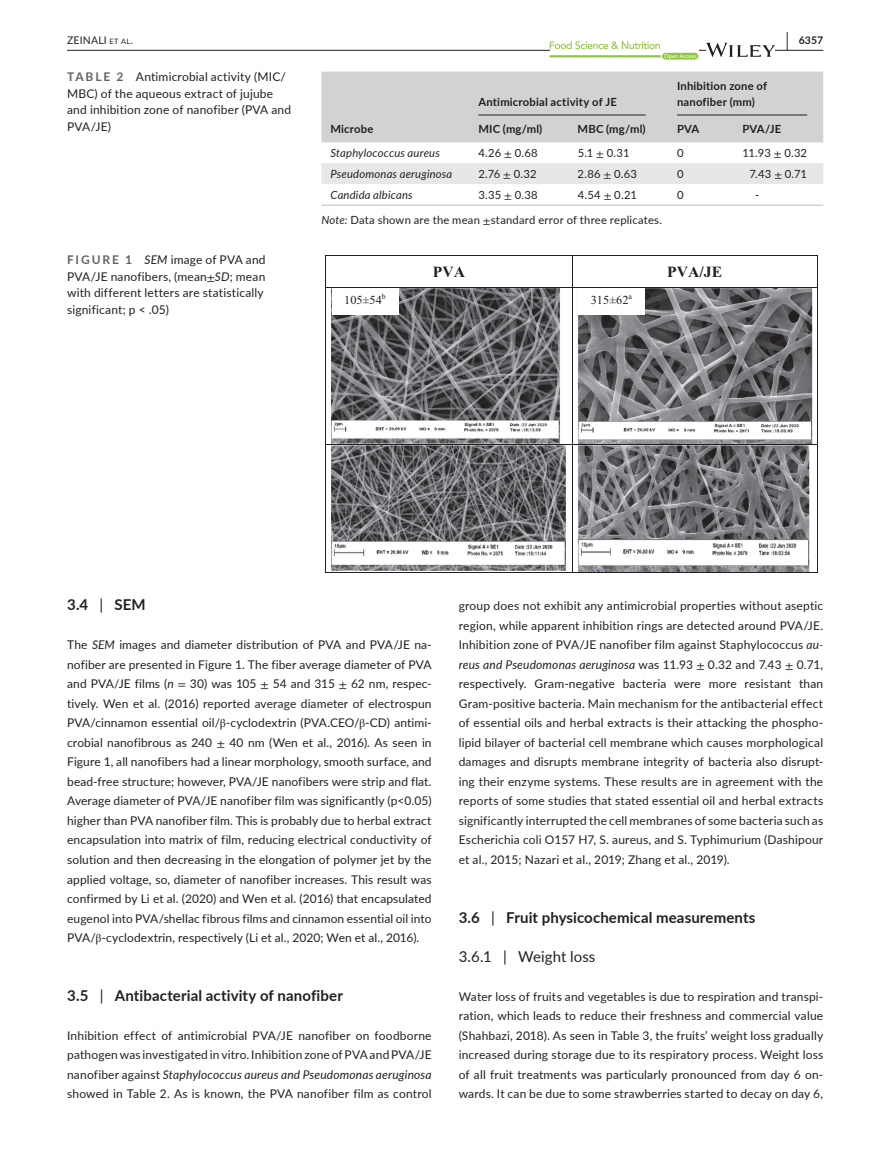
<style>
.page{position:relative;width:893px;height:1174px;background:#fff}
.page>*{position:absolute;margin:0;border:0;box-sizing:border-box;transform-origin:0 0}
.t1{font:700 19.5px "Lato";color:#231f20;scale:.48 1}
.t2{font:700 15.6px "Times New Roman";color:#231f20}
.t3{font:700 15px "Lato";letter-spacing:.005em;color:#231f20}
.t4{font:15px "Lato";letter-spacing:.005em;color:#231f20}
.t5{font:12.3px "Times New Roman";color:#231f20}
.t6{font:12px/19.5px "Lato";letter-spacing:.015em;color:#231f20;text-align:justify}
.t7{font:11.25px "Lato";letter-spacing:.015em;color:#231f20}
.t8{font:700 11.25px/15.8px "Lato";letter-spacing:.015em;color:#231f20}
.t9{font:italic 11.25px "Lato";letter-spacing:.015em;color:#231f20}
.t10{font:10.5px "Lato";letter-spacing:.015em;color:#231f20}
.t11{font:700 10.5px "Lato";color:#231f20}
.s1{font-size:7.35px}
.s2{font-weight:700;color:#636366}
.s3{font-family:"STIX"}
.s4{font-style:italic}
.s5{font-weight:400}
</style>
<div class="page">
<hr style="left:67px;top:50px;width:756px;height:1px;background:#231f20">
<svg style="left:550px;top:41px;width:148px;height:19px"></svg>
<svg style="left:706px;top:43px;width:69px;height:14px"></svg>
<div style="left:321px;top:72px;width:502px;height:70px;background:#d1d2d4"></div>
<div style="left:321px;top:163px;width:502px;height:21px;background:#e6e7e9"></div>
<hr style="left:321px;top:204px;width:148px;height:2px;background:#d1d2d4">
<hr style="left:469px;top:204px;width:100px;height:2px;background:#d1d2d4">
<hr style="left:569px;top:204px;width:99px;height:2px;background:#d1d2d4">
<hr style="left:668px;top:204px;width:65px;height:2px;background:#d1d2d4">
<hr style="left:733px;top:204px;width:90px;height:2px;background:#d1d2d4">
<hr style="left:478px;top:115px;width:168px;height:1px;background:#231f20">
<hr style="left:677px;top:115px;width:130px;height:1px;background:#231f20">
<img style="left:332px;top:289px;width:481px;height:283px">
<hr style="left:326px;top:255px;width:246px;height:1px;background:#231f20">
<hr style="left:572px;top:255px;width:245px;height:1px;background:#231f20">
<hr style="left:325px;top:255px;width:1px;height:33px;background:#231f20">
<hr style="left:572px;top:255px;width:1px;height:33px;background:#231f20">
<hr style="left:817px;top:255px;width:1px;height:33px;background:#231f20">
<hr style="left:326px;top:288px;width:246px;height:1px;background:#231f20">
<hr style="left:572px;top:288px;width:245px;height:1px;background:#231f20">
<hr style="left:325px;top:288px;width:1px;height:156px;background:#231f20">
<hr style="left:572px;top:288px;width:1px;height:156px;background:#231f20">
<hr style="left:817px;top:288px;width:1px;height:156px;background:#231f20">
<hr style="left:326px;top:444px;width:246px;height:1px;background:#231f20">
<hr style="left:572px;top:444px;width:245px;height:1px;background:#231f20">
<hr style="left:325px;top:445px;width:1px;height:127px;background:#231f20">
<hr style="left:326px;top:572px;width:246px;height:1px;background:#231f20">
<hr style="left:572px;top:445px;width:1px;height:127px;background:#231f20">
<hr style="left:572px;top:572px;width:245px;height:1px;background:#231f20">
<hr style="left:817px;top:445px;width:1px;height:127px;background:#231f20">
<div style="left:332px;top:288px;width:66px;height:27px;background:#fff"></div>
<div style="left:578px;top:288px;width:66px;height:26px;background:#fff"></div>
<h1 class="t1" style="left:786px;top:25px;width:7px">|</h1>
<p class="t10" style="left:67px;top:33px;width:67px">ZEINALI <span class="s1">et al</span>.</p>
<p class="t11" style="left:799px;top:33px;width:26px">6357</p>
<p class="t6" style="left:67px;top:68px;width:226px;line-height:16.5px;text-align:left"><span class="s2">TABLE 2</span> Antimicrobial activity (MIC/<br>MBC) of the aqueous extract of jujube and inhibition zone of nanofiber (PVA and<br>PVA/JE)</p>
<p class="t8" style="left:330px;top:121px;width:45px">Microbe</p>
<p class="t8" style="left:478px;top:93px;width:140px">Antimicrobial activity of JE</p>
<p class="t8" style="left:677px;top:77px;width:92px">Inhibition zone of nanofiber (mm)</p>
<p class="t8" style="left:478px;top:121px;width:65px">MIC (mg/ml)</p>
<p class="t8" style="left:578px;top:121px;width:70px">MBC (mg/ml)</p>
<p class="t8" style="left:677px;top:121px;width:24px">PVA</p>
<p class="t8" style="left:742px;top:121px;width:40px">PVA/JE</p>
<p class="t9" style="left:330px;top:145px;width:111px">Staphylococcus aureus</p>
<p class="t7" style="left:478px;top:145px;width:61px">4.26 <span class="s3">±</span> 0.68</p>
<p class="t7" style="left:578px;top:145px;width:53px">5.1 <span class="s3">±</span> 0.31</p>
<p class="t7" style="left:677px;top:145px;width:8px">0</p>
<p class="t7" style="left:742px;top:145px;width:66px">11.93 <span class="s3">±</span> 0.32</p>
<p class="t9" style="left:330px;top:166px;width:123px">Pseudomonas aeruginosa</p>
<p class="t7" style="left:478px;top:166px;width:60px">2.76 <span class="s3">±</span> 0.32</p>
<p class="t7" style="left:578px;top:166px;width:61px">2.86 <span class="s3">±</span> 0.63</p>
<p class="t7" style="left:677px;top:166px;width:8px">0</p>
<p class="t7" style="left:750px;top:166px;width:59px">7.43 <span class="s3">±</span> 0.71</p>
<p class="t9" style="left:330px;top:187px;width:84px">Candida albicans</p>
<p class="t7" style="left:478px;top:187px;width:61px">3.35 <span class="s3">±</span> 0.38</p>
<p class="t7" style="left:578px;top:187px;width:61px">4.54 <span class="s3">±</span> 0.21</p>
<p class="t7" style="left:677px;top:187px;width:8px">0</p>
<p class="t7" style="left:755px;top:187px;width:6px">-</p>
<p class="t7" style="left:321px;top:212px;width:342px"><span class="s4">Note:</span> Data shown are the mean <span class="s3">±</span>standard error of three replicates.</p>
<p class="t6" style="left:67px;top:251px;width:200px;line-height:16.5px;text-align:left"><span class="s2">FIGURE 1</span> <span class="s4">SEM</span> image of PVA and<br>PVA/JE nanofibers, (mean<span class="s3">±</span><span class="s4">SD</span>; mean with different letters are statistically significant; p ˂ .05)</p>
<h2 class="t2" style="left:433px;top:263px;width:34px">PVA</h2>
<h2 class="t2" style="left:667px;top:263px;width:56px">PVA/JE</h2>
<p class="t5" style="left:344px;top:292px;width:43px">105±54<sup>b</sup></p>
<p class="t5" style="left:591px;top:292px;width:43px">315±62<sup>a</sup></p>
<p class="t3" style="left:67px;top:594px;width:80px">3.4 <span class="s5">|</span> SEM</p>
<p class="t6" style="left:67px;top:635px;width:366px">The <span class="s4">SEM</span> images and diameter distribution of PVA and PVA/JE na&shy;nofiber are presented in Figure 1. The fiber average diameter of PVA and PVA/JE films (<span class="s4">n</span> <span class="s3">=</span> 30) was 105 <span class="s3">±</span> 54 and 315 <span class="s3">±</span> 62 nm, respec&shy;tively. Wen et al. (2016) reported average diameter of electrospun PVA/cinnamon essential oil/<span class="s3">β</span>-cyclodextrin (PVA.CEO/<span class="s3">β</span>-CD) antimi&shy;crobial nanofibrous as 240 <span class="s3">±</span> 40 nm (Wen et al., 2016). As seen in Figure 1, all nanofibers had a linear morphology, smooth surface, and bead-free structure; however, PVA/JE nanofibers were strip and flat.<br>Average diameter of PVA/JE nanofiber film was significantly (p˂0.05) higher than PVA nanofiber film. This is probably due to herbal extract encapsulation into matrix of film, reducing electrical conductivity of solution and then decreasing in the elongation of polymer jet by the applied voltage, so, diameter of nanofiber increases. This result was confirmed by Li et al. (2020) and Wen et al. (2016) that encapsulated eugenol into PVA/shellac fibrous films and cinnamon essential oil into PVA/<span class="s3">β</span>-cyclodextrin, respectively (Li et al., 2020; Wen et al., 2016).</p>
<p class="t3" style="left:67px;top:984px;width:277px">3.5 <span class="s5">|</span> Antibacterial activity of nanofiber</p>
<p class="t6" style="left:67px;top:1025px;width:366px">Inhibition effect of antimicrobial PVA/JE nanofiber on foodborne pathogen was investigated in vitro. Inhibition zone of PVA and PVA/JE nanofiber against <span class="s4">Staphylococcus aureus and Pseudomonas aeruginosa </span>showed in Table 2. As is known, the PVA nanofiber film as control</p>
<p class="t6" style="left:459px;top:596px;width:366px">group does not exhibit any antimicrobial properties without aseptic region, while apparent inhibition rings are detected around PVA/JE.<br>Inhibition zone of PVA/JE nanofiber film against Staphylococcus <span class="s4">au&shy;reus and Pseudomonas aeruginosa</span> was 11.93 <span class="s3">±</span> 0.32 and 7.43 <span class="s3">±</span> 0.71, respectively. Gram-negative bacteria were more resistant than Gram-positive bacteria. Main mechanism for the antibacterial effect of essential oils and herbal extracts is their attacking the phospho&shy;lipid bilayer of bacterial cell membrane which causes morphological damages and disrupts membrane integrity of bacteria also disrupt&shy;ing their enzyme systems. These results are in agreement with the reports of some studies that stated essential oil and herbal extracts significantly interrupted the cell membranes of some bacteria such as Escherichia coli O157 H7, S. aureus, and S. Typhimurium (Dashipour et al., 2015; Nazari et al., 2019; Zhang et al., 2019).</p>
<p class="t3" style="left:459px;top:906px;width:298px">3.6 <span class="s5">|</span> Fruit physicochemical measurements</p>
<p class="t4" style="left:459px;top:945px;width:138px">3.6.1 | Weight loss</p>
<p class="t6" style="left:459px;top:986px;width:366px">Water loss of fruits and vegetables is due to respiration and transpi&shy;ration, which leads to reduce their freshness and commercial value (Shahbazi, 2018). As seen in Table 3, the fruits’ weight loss gradually increased during storage due to its respiratory process. Weight loss of all fruit treatments was particularly pronounced from day 6 on&shy;wards. It can be due to some strawberries started to decay on day 6,</p>
</div>
